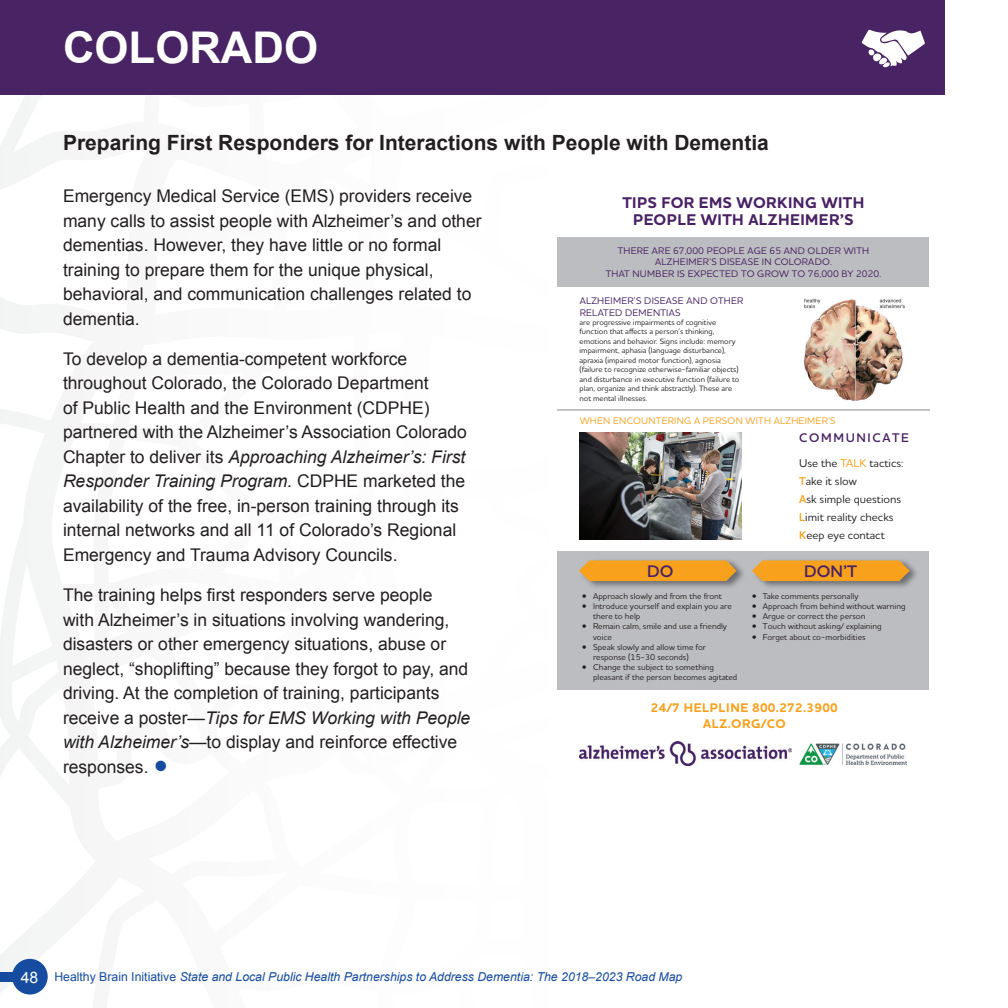
<style>
.page{position:relative;width:1008px;height:1008px;background:#fff}
.page>*{position:absolute;margin:0;border:0;box-sizing:border-box;transform-origin:0 0}
.t1{font:700 43.75px "Arial";color:#fff}
.t2{font:42px "Arial";color:#154ca0}
.t3{font:700 21px "Arial";color:#231f20}
.t4{font:17.5px/24.5px "Arial";color:#231f20}
.t5{font:600 16.97px "Houschka Alt Pro";color:#482264}
.t6{font:700 15.75px/17px "Houschka Alt Pro";letter-spacing:.03em;color:#482264;text-align:center}
.t7{font:15.75px "Arial";color:#fff}
.t8{font:700 12.78px/15.2px "Houschka Alt Pro";letter-spacing:.05em;color:#f8a11c}
.t9{font:600 12.78px "Houschka Alt Pro";letter-spacing:.13em;color:#482264}
.t10{font:italic 12.25px "Arial";color:#154ca0}
.t11{font:500 11.55px/18px "Houschka Alt Pro";color:#231f20}
.t12{font:500 9.8px/11.7px "Houschka Alt Pro";letter-spacing:.03em;color:#482264;text-align:center}
.t13{font:500 9.8px "Houschka Alt Pro";letter-spacing:.03em;color:#f8a11c}
.t14{font:500 8.58px/10.2px "Houschka Alt Pro";color:#231f20}
.t15{font:500 7.88px/9.5px "Houschka Alt Pro";color:#231f20}
.s1{font-style:italic}
.s2{color:#f8a11c}
.s3{font-weight:600;color:#f8a11c}
.s4{font-family:"Minion Pro";font-weight:400}
.s5{font-style:normal}
</style>
<div class="page">
<svg style="left:0;top:94px;width:507px;height:899px"></svg>
<div style="left:12px;top:959px;width:36px;height:36px;background:#154ca0;border-radius:50%"></div>
<div style="left:0;top:972px;width:16px;height:9px;background:#154ca0"></div>
<div style="left:558px;top:551px;width:371px;height:139px;background:#bcbdc0"></div>
<hr style="left:558px;top:409px;width:371px;height:2px;background:#bcbdc0">
<div style="left:558px;top:237px;width:371px;height:49px;background:#bcbdc0"></div>
<div style="left:0;top:0;width:945px;height:94px;background:#492464"></div>
<svg style="left:862px;top:30px;width:63px;height:37px"></svg>
<img style="left:804px;top:298px;width:101px;height:103px">
<img style="left:580px;top:433px;width:162px;height:106px">
<img style="left:587px;top:565px;width:157px;height:22px">
<svg style="left:579px;top:560px;width:158px;height:21px;background:#f0a128"></svg>
<img style="left:760px;top:565px;width:157px;height:22px">
<svg style="left:752px;top:560px;width:158px;height:21px;background:#f0a128"></svg>
<img style="left:579px;top:741px;width:213px;height:25px">
<img style="left:799px;top:743px;width:108px;height:21px">
<h3 class="t1" style="left:63px;top:19px;width:257px">COLORADO</h3>
<h4 class="t3" style="left:63px;top:128px;width:707px">Preparing First Responders for Interactions with People with Dementia</h4>
<p class="t4" style="left:63px;top:184px;width:420px">Emergency Medical Service (EMS) providers receive many calls to assist people with Alzheimer’s and other dementias. However, they have little or no formal training to prepare them for the unique physical, behavioral, and communication challenges related to dementia.</p>
<p class="t4" style="left:63px;top:347px;width:405px">To develop a dementia-competent workforce throughout Colorado, the Colorado Department<br>of Public Health and the Environment (CDPHE) partnered with the Alzheimer’s Association Colorado Chapter to deliver its <span class="s1">Approaching Alzheimer’s: First Responder Training Program.</span> CDPHE marketed the availability of the free, in-person training through its internal networks and all 11 of Colorado’s Regional Emergency and Trauma Advisory Councils.</p>
<p class="t4" style="left:63px;top:583px;width:409px">The training helps first responders serve people<br>with Alzheimer’s in situations involving wandering, disasters or other emergency situations, abuse or neglect, “shoplifting” because they forgot to pay, and driving. At the completion of training, participants receive a poster—<span class="s1">Tips for EMS Working with People with Alzheimer’s</span>—to display and reinforce effective responses.</p>
<h5 class="t6" style="left:622px;top:194px;width:244px">TIPS FOR EMS WORKING WITH<br>PEOPLE WITH ALZHEIMER’S</h5>
<p class="t12" style="left:606px;top:244px;width:275px">THERE ARE 67,000 PEOPLE AGE 65 AND OLDER WITH<br>ALZHEIMER’S DISEASE IN COLORADO<br>THAT NUMBER IS EXPECTED TO GROW TO 76,000 BY 2020</p>
<p class="t12" style="left:580px;top:294px;width:165px;text-align:left">ALZHEIMER’S DISEASE AND OTHER<br>RELATED DEMENTIAS</p>
<p class="t15" style="left:580px;top:317px;width:161px">are progressive impairments of cognitive function that a‹ects a person’s thinking, emotions and behavior Signs include: memory impairment, aphasia (language disturbance), apraxia (impaired motor function), agnosia (failure to recognize otherwise-familiar objects) and disturbance in executive function (failure to plan, organize and think abstractly) These are not mental illnesses</p>
<p class="t13" style="left:580px;top:414px;width:257px">WHEN ENCOUNTERING A PERSON WITH ALZHEIMER’S</p>
<p class="t9" style="left:799px;top:430px;width:111px">COMMUNICATE</p>
<p class="t11" style="left:799px;top:454px;width:106px">Use the <span class="s2">TALK</span> tactics:<br><span class="s3">T</span>ake it slow<br><span class="s3">A</span>sk simple questions<br><span class="s3">L</span>imit reality checks<br><span class="s3">K</span>eep eye contact</p>
<p class="t5" style="left:804px;top:561px;width:54px">DON’T</p>
<p class="t14" style="left:752px;top:591px;width:108px">• Take comments personally</p>
<p class="t14" style="left:752px;top:601px;width:155px">• Approach from behind without warning</p>
<p class="t14" style="left:752px;top:611px;width:115px">• Argue or correct the person</p>
<p class="t14" style="left:752px;top:621px;width:131px">• Touch without asking/ <span class="s4">e</span>xplaining</p>
<p class="t14" style="left:752px;top:631px;width:115px">• Forget about co-morbidities</p>
<p class="t5" style="left:647px;top:561px;width:28px">DO</p>
<p class="t14" style="left:582px;top:591px;width:141px">• Approach slowly and from the front</p>
<p class="t14" style="left:593px;top:601px;width:140px;text-indent:-11px">• Introduce yourself and explain you are there to help</p>
<p class="t14" style="left:593px;top:621px;width:135px;text-indent:-11px">• Remain calm, smile and use a friendly voice</p>
<p class="t14" style="left:593px;top:642px;width:115px;text-indent:-11px">• Speak slowly and allow time for response (15-30 seconds)</p>
<p class="t14" style="left:593px;top:662px;width:146px;text-indent:-11px">• Change the subject to something pleasant if the person becomes agitated</p>
<p class="t8" style="left:651px;top:701px;width:110px">24/7 HELPLINE 8</p>
<p class="t8" style="left:703px;top:701px;width:120px;text-indent:73px">.272.39<br>ALZ.ORG/CO</p>
<h2 class="t2" style="left:153px;top:739px;width:16px">•</h2>
<p class="t7" style="left:21px;top:967px;width:19px">48</p>
<p class="t10" style="left:54px;top:969px;width:630px"><span class="s5">Healthy Brain Initiative</span> State and Local Public Health Partnerships to Address Dementia: The 2018–2023 Road Map</p>
</div>
